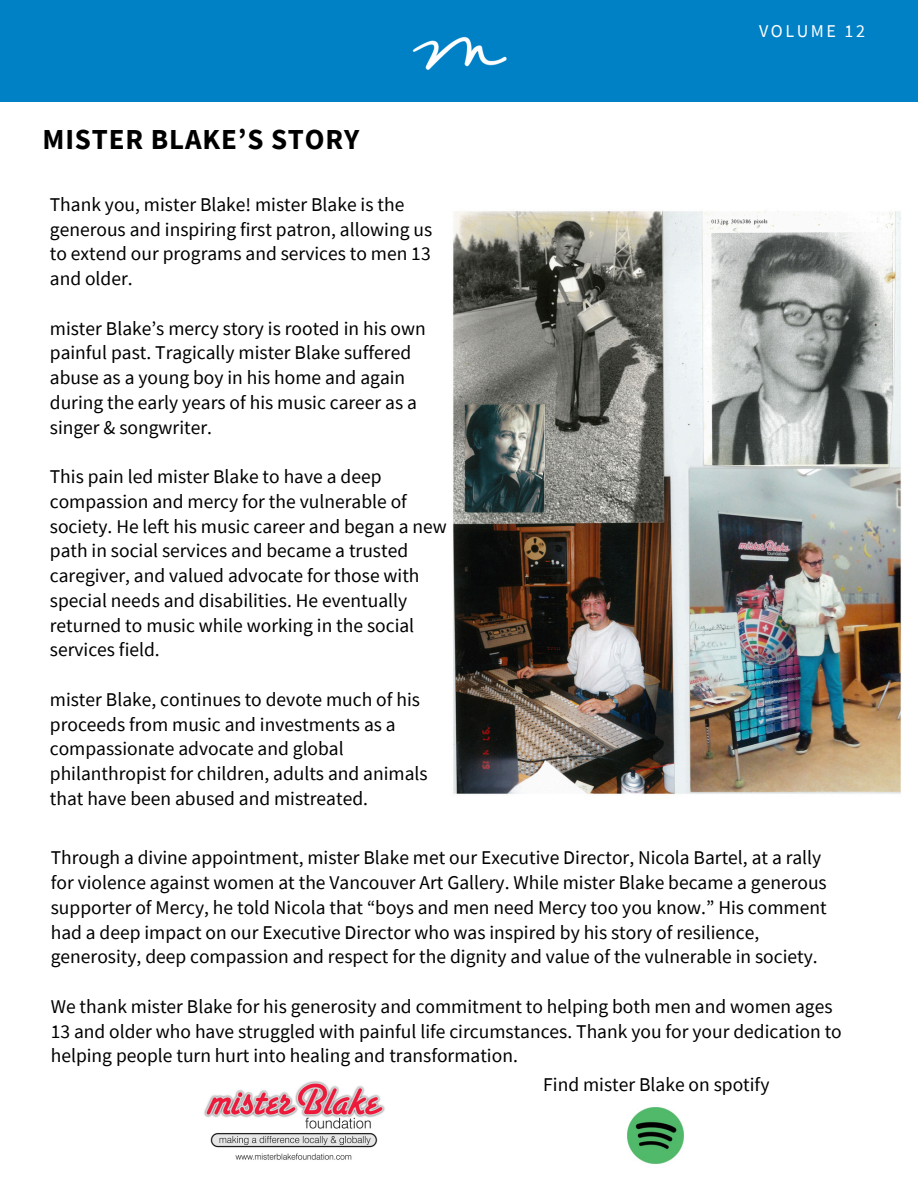
<style>
.page{position:relative;width:918px;height:1188px;background:#fff}
.page>*{position:absolute;margin:0;border:0;box-sizing:border-box;transform-origin:0 0}
.t1{font:700 28.95px "Source Sans Pro";letter-spacing:.03em;color:#000}
.t2{font:19.5px/24.8px "Source Sans Pro";color:#000}
.t3{font:18px "Source Sans Pro";letter-spacing:.14em;color:#fff}
</style>
<div class="page">
<div style="left:0;top:0;width:918px;height:102px;background:#0081c6"></div>
<img style="left:412px;top:37px;width:95px;height:33px">
<img style="left:453px;top:211px;width:448px;height:583px">
<img style="left:204px;top:1081px;width:181px;height:79px">
<img style="left:627px;top:1107px;width:57px;height:57px">
<p class="t1" style="left:42px;top:121px;width:318px">MISTER BLAKE’S STORY</p>
<p class="t2" style="left:50px;top:191px;width:384px">Thank you, mister Blake! mister Blake is the generous and inspiring first patron, allowing us to extend our programs and services to men 13 and older.</p>
<p class="t2" style="left:50px;top:315px;width:377px">mister Blake’s mercy story is rooted in his own painful past. Tragically mister Blake suffered abuse as a young boy in his home and again during the early years of his music career as a singer &amp; songwriter.</p>
<p class="t2" style="left:50px;top:464px;width:399px">This pain led mister Blake to have a deep compassion and mercy for the vulnerable of society. He left his music career and began a new path in social services and became a trusted caregiver, and valued advocate for those with special needs and disabilities. He eventually returned to music while working in the social services field.</p>
<p class="t2" style="left:50px;top:686px;width:379px">mister Blake, continues to devote much of his proceeds from music and investments as a compassionate advocate and global philanthropist for children, adults and animals that have been abused and mistreated.</p>
<h2 class="t3" style="left:759px;top:19px;width:107px">VOLUME 12</h2>
<p class="t2" style="left:51px;top:845px;width:778px">Through a divine appointment, mister Blake met our Executive Director, Nicola Bartel, at a rally for violence against women at the Vancouver Art Gallery. While mister Blake became a generous supporter of Mercy, he told Nicola that “boys and men need Mercy too you know.” His comment had a deep impact on our Executive Director who was inspired by his story of resilience, generosity, deep compassion and respect for the dignity and value of the vulnerable in society.</p>
<p class="t2" style="left:51px;top:994px;width:793px">We thank mister Blake for his generosity and commitment to helping both men and women ages<br>13 and older who have struggled with painful life circumstances. Thank you for your dedication to helping people turn hurt into healing and transformation.</p>
<p class="t2" style="left:543px;top:1072px;width:228px">Find mister Blake on spotify</p>
</div>
